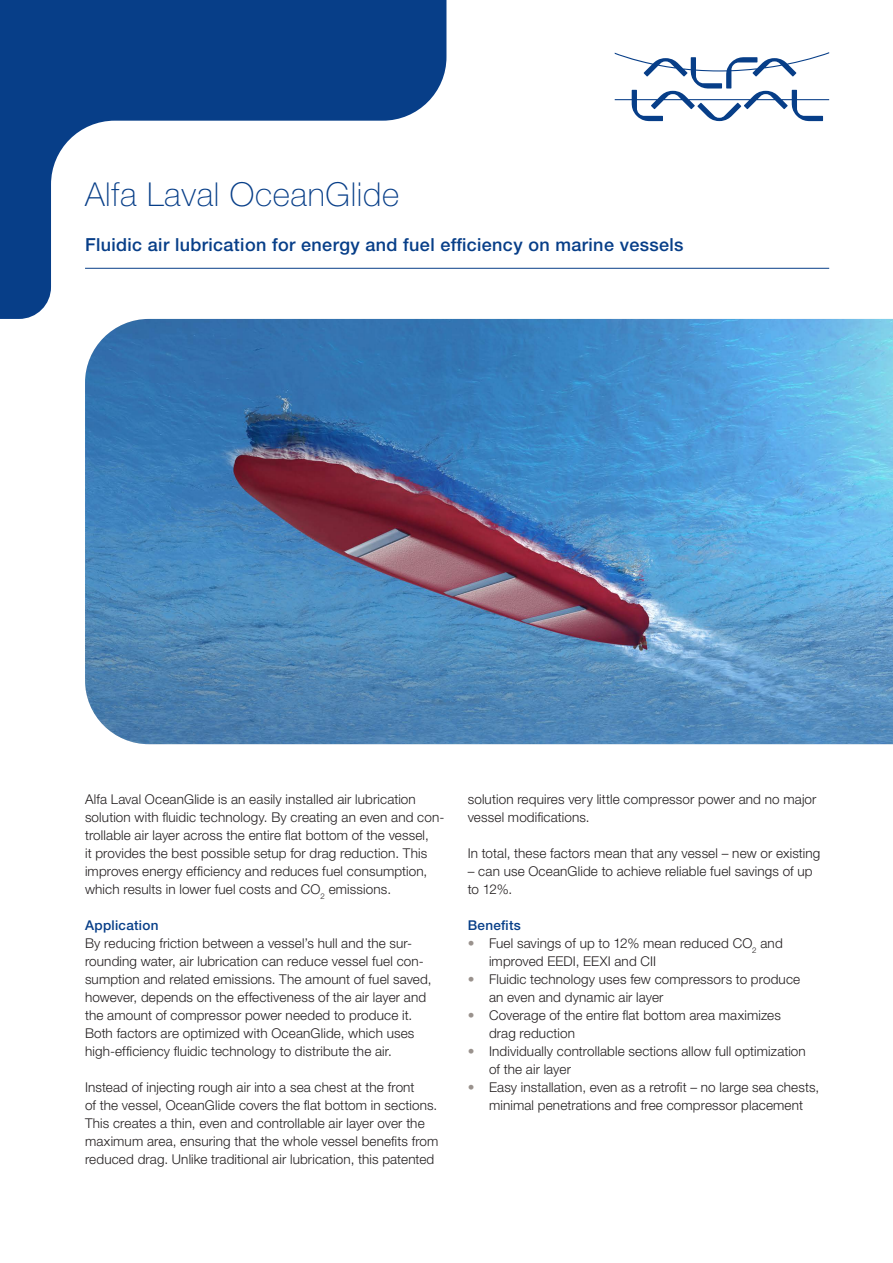
<style>
.page{position:relative;width:893px;height:1263px;background:#fff}
.page>*{position:absolute;margin:0;border:0;box-sizing:border-box;transform-origin:0 0}
.Productname{font:100 33px "Helvetica Neue LT Std";letter-spacing:.02em;color:#073e88}
.Subheadline_product{font:500 18px "Helvetica Neue LT Std";letter-spacing:.02em;color:#073e88}
.Bodycopy{font:300 13.5px/18px "Helvetica Neue LT Std";letter-spacing:.01em;color:#231f20}
.Sub_headline_4{font:500 13.5px "Helvetica Neue LT Std";letter-spacing:.02em;color:#073e88}
.s1{font-weight:100;color:#9a928d}
</style>
<div class="page">
<svg style="left:615px;top:52px;width:214px;height:69px"></svg>
<svg style="left:0;top:0;width:446px;height:319px"></svg>
<img style="left:85px;top:319px;width:808px;height:425px">
<hr style="left:85px;top:268px;width:744px;height:1px;background:#073e88">
<p class="Productname" style="left:85px;top:176px;width:316px">Alfa Laval OceanGlide</p>
<p class="Subheadline_product" style="left:85px;top:234px;width:600px">Fluidic air lubrication for energy and fuel efficiency on marine vessels</p>
<p class="Bodycopy" style="left:85px;top:790px;width:361px">Alfa Laval OceanGlide is an easily installed air lubrication solution with fluidic technology. By creating an even and con&shy;trollable air layer across the entire flat bottom of the vessel,<br>it provides the best possible setup for drag reduction. This improves energy efficiency and reduces fuel consumption, which results in lower fuel costs and CO<sub>2</sub> emissions.</p>
<p class="Sub_headline_4" style="left:85px;top:917px;width:75px">Application</p>
<p class="Bodycopy" style="left:85px;top:934px;width:348px">By reducing friction between a vessel’s hull and the sur&shy;rounding water, air lubrication can reduce vessel fuel con&shy;sumption and related emissions. The amount of fuel saved, however, depends on the effectiveness of the air layer and the amount of compressor power needed to produce it.<br>Both factors are optimized with OceanGlide, which uses high-efficiency fluidic technology to distribute the air.</p>
<p class="Bodycopy" style="left:85px;top:1078px;width:355px">Instead of injecting rough air into a sea chest at the front<br>of the vessel, OceanGlide covers the flat bottom in sections.<br>This creates a thin, even and controllable air layer over the maximum area, ensuring that the whole vessel benefits from reduced drag. Unlike traditional air lubrication, this patented</p>
<p class="Bodycopy" style="left:468px;top:790px;width:350px">solution requires very little compressor power and no major vessel modifications.</p>
<p class="Bodycopy" style="left:468px;top:844px;width:354px">In total, these factors mean that any vessel – new or existing</p>
<p class="Bodycopy" style="left:468px;top:862px;width:346px">– can use OceanGlide to achieve reliable fuel savings of up to 12%.</p>
<p class="Sub_headline_4" style="left:468px;top:917px;width:55px">Benefits</p>
<p class="Bodycopy" style="left:489px;top:934px;width:295px;text-indent:-21px"><span class="s1">•</span> Fuel savings of up to 12% mean reduced CO<sub>2</sub> and improved EEDI, EEXI and CII</p>
<p class="Bodycopy" style="left:489px;top:970px;width:313px;text-indent:-21px"><span class="s1">•</span> Fluidic technology uses few compressors to produce an even and dynamic air layer</p>
<p class="Bodycopy" style="left:489px;top:1006px;width:293px;text-indent:-21px"><span class="s1">•</span> Coverage of the entire flat bottom area maximizes drag reduction</p>
<p class="Bodycopy" style="left:489px;top:1042px;width:318px;text-indent:-21px"><span class="s1">•</span> Individually controllable sections allow full optimization of the air layer</p>
<p class="Bodycopy" style="left:468px;top:1078px;width:353px;text-align:center"><span class="s1">•</span> Easy installation, even as a retrofit – no large sea chests, minimal penetrations and free compressor placement</p>
</div>
